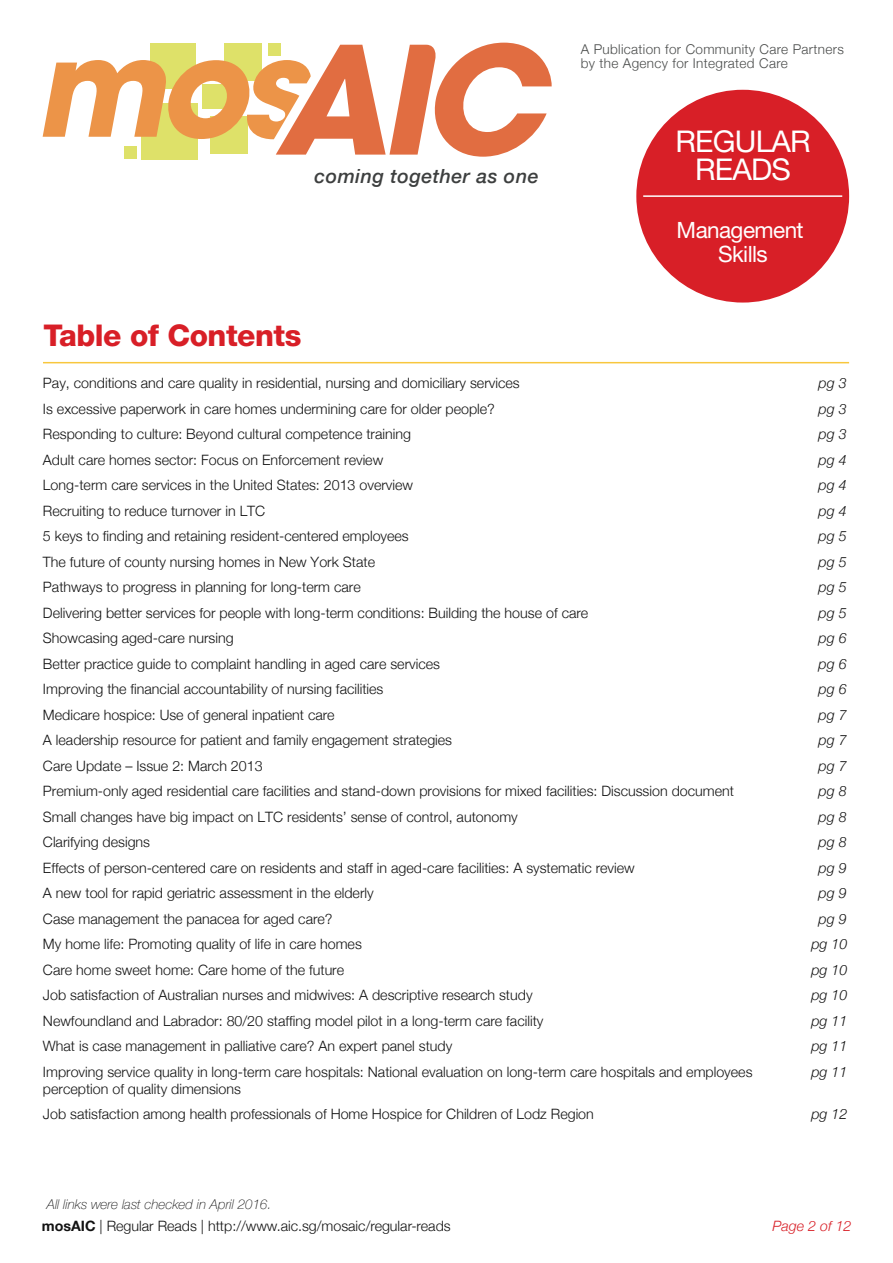
<style>
.page{position:relative;width:893px;height:1263px;background:#fff}
.page>*{position:absolute;margin:0;border:0;box-sizing:border-box;transform-origin:0 0}
.t1{font:800 30px "Helvetica Neue";letter-spacing:-.015em;color:#d81f27}
.t2{font:30px/28.5px "Helvetica Neue LT Std";letter-spacing:-.025em;color:#fff;text-align:center}
.t3{font:22.5px/24px "Helvetica Neue LT Std";letter-spacing:-.025em;color:#fff;text-align:center}
.t4{font:italic 500 19.5px "Helvetica Neue";letter-spacing:.025em;color:#3d3f3f}
.t5{font:300 14.25px/25.5px "Helvetica Neue";color:#121212}
.t6{font:italic 300 14.25px "Helvetica Neue";color:#121212}
.t7{font:italic 300 14.25px "Helvetica Neue";color:#d81f27}
.t8{font:300 13.5px/13.5px "Helvetica Neue";letter-spacing:.025em;color:#4a4c4b}
.t9{font:italic 100 13.5px "Helvetica Neue";color:#121212}
.s1{font-weight:700}
</style>
<div class="page">
<div style="left:142px;top:103px;width:56px;height:56px;background:#dee169"></div>
<div style="left:124px;top:146px;width:13px;height:13px;background:#dee169"></div>
<svg style="left:43px;top:43px;width:509px;height:114px"></svg>
<div style="left:636px;top:90px;width:213px;height:213px;background:#d81f27;border-radius:50%"></div>
<hr style="left:643px;top:195px;width:199px;height:2px;background:#fff">
<hr style="left:43px;top:362px;width:806px;height:1px;background:#f8c73d">
<h3 class="t4" style="left:314px;top:159px;width:226px">coming together as one</h3>
<h1 class="t1" style="left:43px;top:318px;width:259px">Table of Contents</h1>
<p class="t8" style="left:581px;top:42px;width:265px">A Publication for Community Care Partners by the Agency for Integrated Care</p>
<h1 class="t2" style="left:675px;top:127px;width:137px">REGULAR<br>READS</h1>
<h2 class="t3" style="left:677px;top:217px;width:129px">Management<br>Skills</h2>
<p class="t5" style="left:43px;top:370px;width:478px">Pay, conditions and care quality in residential, nursing and domiciliary services</p>
<p class="t6" style="left:819px;top:375px;width:29px">pg 3</p>
<p class="t5" style="left:43px;top:396px;width:453px">Is excessive paperwork in care homes undermining care for older people?</p>
<p class="t6" style="left:819px;top:400px;width:29px">pg 3</p>
<p class="t5" style="left:43px;top:421px;width:369px">Responding to culture: Beyond cultural competence training</p>
<p class="t6" style="left:819px;top:426px;width:29px">pg 3</p>
<p class="t5" style="left:43px;top:447px;width:342px">Adult care homes sector: Focus on Enforcement review</p>
<p class="t6" style="left:819px;top:451px;width:29px">pg 4</p>
<p class="t5" style="left:43px;top:472px;width:372px">Long-term care services in the United States: 2013 overview</p>
<p class="t6" style="left:819px;top:477px;width:29px">pg 4</p>
<p class="t5" style="left:43px;top:498px;width:224px">Recruiting to reduce turnover in LTC</p>
<p class="t6" style="left:819px;top:502px;width:29px">pg 4</p>
<p class="t5" style="left:43px;top:523px;width:367px">5 keys to finding and retaining resident-centered employees</p>
<p class="t6" style="left:819px;top:528px;width:29px">pg 5</p>
<p class="t5" style="left:43px;top:549px;width:334px">The future of county nursing homes in New York State</p>
<p class="t6" style="left:819px;top:553px;width:29px">pg 5</p>
<p class="t5" style="left:43px;top:574px;width:319px">Pathways to progress in planning for long-term care</p>
<p class="t6" style="left:819px;top:579px;width:29px">pg 5</p>
<p class="t5" style="left:43px;top:599px;width:547px">Delivering better services for people with long-term conditions: Building the house of care</p>
<p class="t6" style="left:819px;top:604px;width:29px">pg 5</p>
<p class="t5" style="left:43px;top:625px;width:192px">Showcasing aged-care nursing</p>
<p class="t6" style="left:819px;top:630px;width:29px">pg 6</p>
<p class="t5" style="left:43px;top:650px;width:399px">Better practice guide to complaint handling in aged care services</p>
<p class="t6" style="left:819px;top:655px;width:29px">pg 6</p>
<p class="t5" style="left:43px;top:676px;width:342px">Improving the financial accountability of nursing facilities</p>
<p class="t6" style="left:819px;top:681px;width:29px">pg 6</p>
<p class="t5" style="left:43px;top:701px;width:293px">Medicare hospice: Use of general inpatient care</p>
<p class="t6" style="left:819px;top:706px;width:29px">pg 7</p>
<p class="t5" style="left:43px;top:727px;width:411px">A leadership resource for patient and family engagement strategies</p>
<p class="t6" style="left:819px;top:732px;width:29px">pg 7</p>
<p class="t5" style="left:43px;top:752px;width:221px">Care Update – Issue 2: March 2013</p>
<p class="t6" style="left:819px;top:757px;width:29px">pg 7</p>
<p class="t5" style="left:43px;top:778px;width:692px">Premium-only aged residential care facilities and stand-down provisions for mixed facilities: Discussion document</p>
<p class="t6" style="left:819px;top:783px;width:29px">pg 8</p>
<p class="t5" style="left:43px;top:803px;width:476px">Small changes have big impact on LTC residents’ sense of control, autonomy</p>
<p class="t6" style="left:819px;top:808px;width:29px">pg 8</p>
<p class="t5" style="left:43px;top:829px;width:109px">Clarifying designs</p>
<p class="t6" style="left:819px;top:834px;width:29px">pg 8</p>
<p class="t5" style="left:43px;top:854px;width:593px">Effects of person-centered care on residents and staff in aged-care facilities: A systematic review</p>
<p class="t6" style="left:819px;top:859px;width:29px">pg 9</p>
<p class="t5" style="left:43px;top:880px;width:332px">A new tool for rapid geriatric assessment in the elderly</p>
<p class="t6" style="left:819px;top:884px;width:29px">pg 9</p>
<p class="t5" style="left:43px;top:905px;width:291px">Case management the panacea for aged care?</p>
<p class="t6" style="left:819px;top:910px;width:29px">pg 9</p>
<p class="t5" style="left:43px;top:931px;width:320px">My home life: Promoting quality of life in care homes</p>
<p class="t6" style="left:811px;top:935px;width:37px">pg 10</p>
<p class="t5" style="left:43px;top:956px;width:303px">Care home sweet home: Care home of the future</p>
<p class="t6" style="left:811px;top:961px;width:37px">pg 10</p>
<p class="t5" style="left:43px;top:982px;width:491px">Job satisfaction of Australian nurses and midwives: A descriptive research study</p>
<p class="t6" style="left:811px;top:986px;width:37px">pg 10</p>
<p class="t5" style="left:43px;top:1007px;width:502px">Newfoundland and Labrador: 80/20 staffing model pilot in a long-term care facility</p>
<p class="t6" style="left:811px;top:1012px;width:37px">pg 11</p>
<p class="t5" style="left:43px;top:1033px;width:411px">What is case management in palliative care? An expert panel study</p>
<p class="t6" style="left:811px;top:1037px;width:37px">pg 11</p>
<p class="t5" style="left:43px;top:1058px;width:711px">Improving service quality in long-term care hospitals: National evaluation on long-term care hospitals and employees</p>
<p class="t6" style="left:811px;top:1063px;width:37px">pg 11</p>
<p class="t5" style="left:43px;top:1075px;width:552px">perception of quality dimensions<br>Job satisfaction among health professionals of Home Hospice for Children of Lodz Region</p>
<p class="t6" style="left:811px;top:1106px;width:37px">pg 12</p>
<p class="t9" style="left:47px;top:1193px;width:226px">All links were last checked in April 2016.</p>
<p class="t5" style="left:42px;top:1213px;width:410px"><span class="s1">mosAIC</span> | Regular Reads | http://www.aic.sg/mosaic/regular-reads</p>
<p class="t7" style="left:773px;top:1218px;width:80px">Page 2 of 12</p>
</div>
